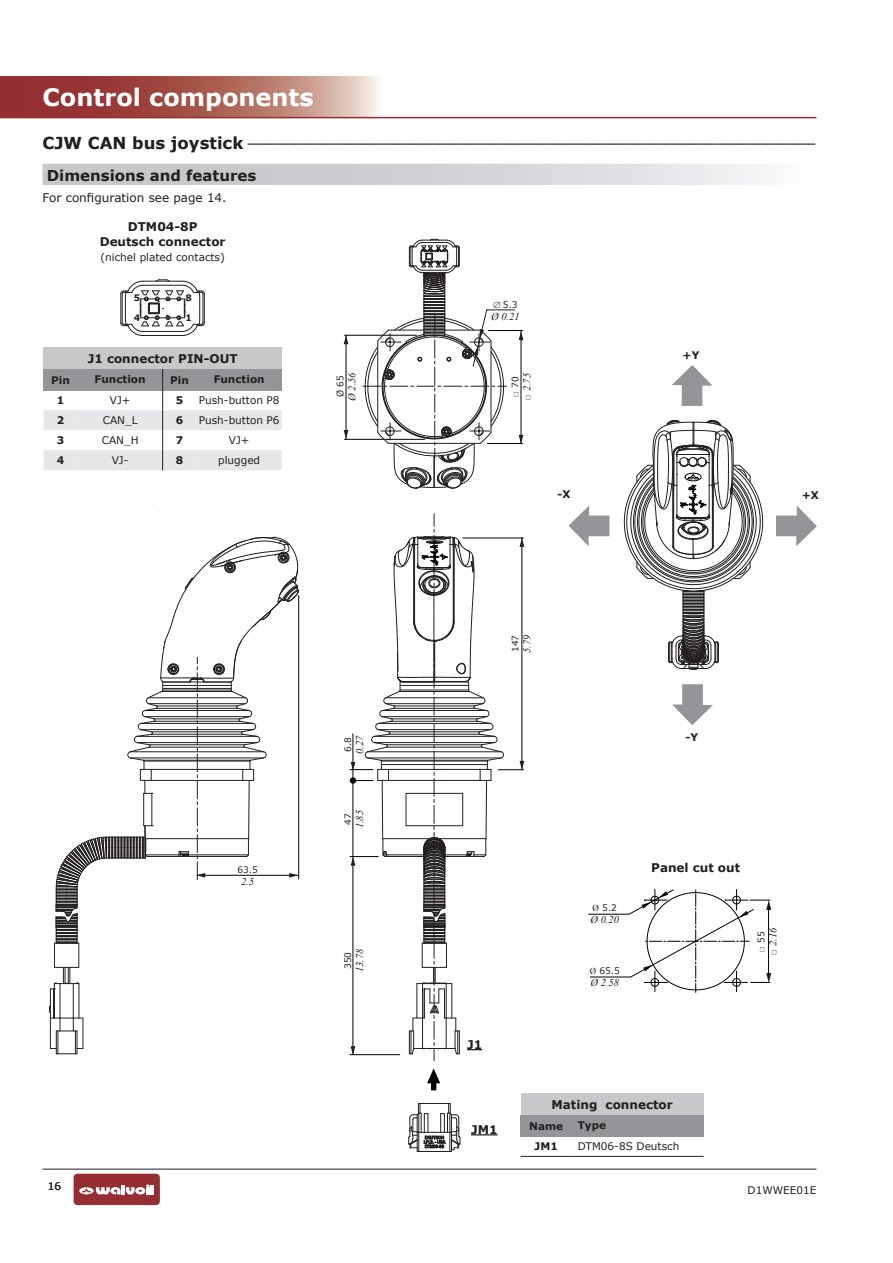
<style>
.page{position:relative;width:893px;height:1263px;background:#fff}
.page>*{position:absolute;margin:0;border:0;box-sizing:border-box;transform-origin:0 0}
.t1{font:700 24px "Verdana";color:#fff}
.t2{font:700 15px "Verdana";color:#231f20}
.t3{font:700 12px/15px "Verdana";color:#231f20;text-align:center}
.t4{font:12px "Verdana";color:#231f20}
.t5{font:10.5px "Verdana";color:#231f20}
.t6{font:italic 10.5px "Times New Roman";color:#231f20}
.t7{font:700 10.5px "Verdana";color:#231f20}
.t8{font:700 9.6px "Verdana";color:#231f20}
.t9{font:9px "Verdana";color:#231f20}
.t10{font:700 9px "Verdana";color:#231f20}
.s1{font-size:16.5px}
.s2{font-family:"Verdana";font-style:normal;font-size:9px}
.s3{font-family:"Times New Roman"}
</style>
<div class="page">
<hr style="left:43px;top:1169px;width:773px;height:1px;background:#231f20">
<svg style="left:0;top:77px;width:383px;height:40px;background:#af665f"></svg>
<hr style="left:0;top:117px;width:816px;height:1px;background:#942e33">
<div style="left:74px;top:1174px;width:86px;height:31px;background:#942e33;border-radius:4px"></div>
<svg style="left:79px;top:1184px;width:75px;height:10px"></svg>
<div style="left:43px;top:164px;width:773px;height:21px;background:linear-gradient(to right,#bcbdc0,#f1f1f3)"></div>
<svg style="left:120px;top:279px;width:85px;height:57px"></svg>
<div style="left:521px;top:1093px;width:183px;height:22px;background:#c7c8ca"></div>
<div style="left:521px;top:1115px;width:51px;height:21px;background:#939598"></div>
<div style="left:572px;top:1115px;width:132px;height:21px;background:#939598"></div>
<hr style="left:521px;top:1156px;width:51px;height:1px;background:#231f20">
<hr style="left:572px;top:1156px;width:132px;height:1px;background:#231f20">
<div style="left:44px;top:348px;width:238px;height:21px;background:#c7c8ca"></div>
<svg style="left:44px;top:369px;width:238px;height:101px"></svg>
<svg style="left:49px;top:536px;width:250px;height:518px"></svg>
<hr style="left:344px;top:335px;width:73px;height:1px;background:#000">
<hr style="left:346px;top:335px;width:1px;height:104px;background:#000">
<hr style="left:344px;top:439px;width:81px;height:1px;background:#000">
<svg style="left:344px;top:335px;width:4px;height:9px"></svg>
<svg style="left:344px;top:430px;width:4px;height:9px"></svg>
<svg style="left:361px;top:239px;width:162px;height:250px"></svg>
<svg style="left:471px;top:1134px;width:27px;height:1px"></svg>
<svg style="left:427px;top:1068px;width:13px;height:22px"></svg>
<svg style="left:408px;top:1103px;width:53px;height:49px"></svg>
<svg style="left:350px;top:514px;width:174px;height:547px"></svg>
<svg style="left:672px;top:365px;width:40px;height:41px"></svg>
<svg style="left:672px;top:684px;width:41px;height:41px"></svg>
<svg style="left:568px;top:506px;width:41px;height:40px"></svg>
<svg style="left:623px;top:419px;width:194px;height:251px"></svg>
<svg style="left:629px;top:889px;width:142px;height:103px"></svg>
<hr style="left:590px;top:977px;width:41px;height:1px;background:#000">
<hr style="left:588px;top:914px;width:41px;height:1px;background:#000">
<h1 class="t1" style="left:43px;top:80px;width:273px">Control components</h1>
<p class="t8" style="left:43px;top:133px;width:774px"><span class="s1">CJW CAN bus joystick</span> ___________________________________________________________________________________</p>
<h2 class="t2" style="left:47px;top:165px;width:211px">Dimensions and features</h2>
<p class="t4" style="left:43px;top:189px;width:186px">For configuration see page 14.</p>
<p class="t3" style="left:100px;top:219px;width:127px">DTM04-8P<br>Deutsch connector</p>
<p class="t5" style="left:100px;top:250px;width:126px">(nichel plated contacts)</p>
<p class="t10" style="left:134px;top:292px;width:8px">5</p>
<p class="t10" style="left:186px;top:292px;width:8px">8</p>
<p class="t10" style="left:134px;top:311px;width:8px">4</p>
<p class="t10" style="left:186px;top:311px;width:8px">1</p>
<p class="t3" style="left:88px;top:351px;width:151px">J1 connector PIN-OUT</p>
<p class="t7" style="left:51px;top:372px;width:20px">Pin</p>
<p class="t7" style="left:95px;top:372px;width:53px">Function</p>
<p class="t7" style="left:170px;top:372px;width:20px">Pin</p>
<p class="t7" style="left:214px;top:372px;width:53px">Function</p>
<p class="t7" style="left:57px;top:393px;width:9px">1</p>
<p class="t5" style="left:110px;top:393px;width:22px">VJ+</p>
<p class="t7" style="left:176px;top:393px;width:9px">5</p>
<p class="t5" style="left:199px;top:393px;width:82px">Push-button P8</p>
<p class="t7" style="left:57px;top:413px;width:9px">2</p>
<p class="t5" style="left:103px;top:413px;width:36px">CAN_L</p>
<p class="t7" style="left:176px;top:413px;width:9px">6</p>
<p class="t5" style="left:199px;top:413px;width:82px">Push-button P6</p>
<p class="t7" style="left:57px;top:433px;width:9px">3</p>
<p class="t5" style="left:102px;top:433px;width:38px">CAN_H</p>
<p class="t7" style="left:176px;top:433px;width:9px">7</p>
<p class="t5" style="left:229px;top:433px;width:22px">VJ+</p>
<p class="t7" style="left:57px;top:453px;width:9px">4</p>
<p class="t5" style="left:112px;top:453px;width:18px">VJ-</p>
<p class="t7" style="left:176px;top:453px;width:9px">8</p>
<p class="t5" style="left:218px;top:453px;width:43px">plugged</p>
<p class="t9" style="left:334px;top:397px;width:23px;rotate:-90deg">Ø 65</p>
<p class="t6" style="left:345px;top:401px;width:30px;rotate:-90deg">Ø 2.56</p>
<p class="t5" style="left:48px;top:1179px;width:15px">16</p>
<p class="t9" style="left:237px;top:863px;width:22px">63.5</p>
<p class="t6" style="left:241px;top:874px;width:15px">2.5</p>
<p class="t9" style="left:342px;top:752px;width:16px;rotate:-90deg">6.8</p>
<p class="t6" style="left:353px;top:754px;width:20px;rotate:-90deg">0.27</p>
<p class="t9" style="left:342px;top:825px;width:13px;rotate:-90deg">47</p>
<p class="t6" style="left:353px;top:828px;width:20px;rotate:-90deg">1.85</p>
<p class="t9" style="left:342px;top:969px;width:19px;rotate:-90deg">350</p>
<p class="t6" style="left:353px;top:972px;width:25px;rotate:-90deg">13.78</p>
<p class="t9" style="left:493px;top:298px;width:26px">∅ 5.3</p>
<p class="t6" style="left:491px;top:309px;width:30px">Ø 0.21</p>
<p class="t9" style="left:509px;top:397px;width:22px;rotate:-90deg">□ 70</p>
<p class="t6" style="left:520px;top:400px;width:28px;rotate:-90deg"><span class="s2">□</span> 2.75</p>
<p class="t7" style="left:683px;top:347px;width:18px">+Y</p>
<p class="t7" style="left:557px;top:486px;width:15px">-X</p>
<p class="t7" style="left:802px;top:487px;width:19px">+X</p>
<p class="t9" style="left:509px;top:652px;width:19px;rotate:-90deg">147</p>
<p class="t6" style="left:520px;top:653px;width:20px;rotate:-90deg">5.79</p>
<p class="t3" style="left:467px;top:1037px;width:17px">J1</p>
<p class="t7" style="left:685px;top:730px;width:14px">-Y</p>
<p class="t9" style="left:593px;top:902px;width:26px"><span class="s3">Ø</span> 5.2</p>
<p class="t6" style="left:590px;top:913px;width:30px">Ø 0.20</p>
<p class="t9" style="left:590px;top:965px;width:32px"><span class="s3">Ø</span> 65.5</p>
<p class="t6" style="left:590px;top:975px;width:30px">Ø 2.58</p>
<p class="t3" style="left:651px;top:860px;width:90px">Panel cut out</p>
<p class="t9" style="left:755px;top:951px;width:22px;rotate:-90deg">□ 55</p>
<p class="t6" style="left:766px;top:955px;width:29px;rotate:-90deg"><span class="s2">□</span> 2.16</p>
<p class="t3" style="left:471px;top:1122px;width:28px">JM1</p>
<p class="t3" style="left:551px;top:1096px;width:123px">Mating connector</p>
<p class="t7" style="left:529px;top:1118px;width:35px">Name</p>
<p class="t7" style="left:578px;top:1118px;width:30px">Type</p>
<p class="t7" style="left:535px;top:1139px;width:25px">JM1</p>
<p class="t5" style="left:578px;top:1139px;width:103px">DTM06-8S Deutsch</p>
<p class="t5" style="left:748px;top:1183px;width:70px">D1WWEE01E</p>
</div>
